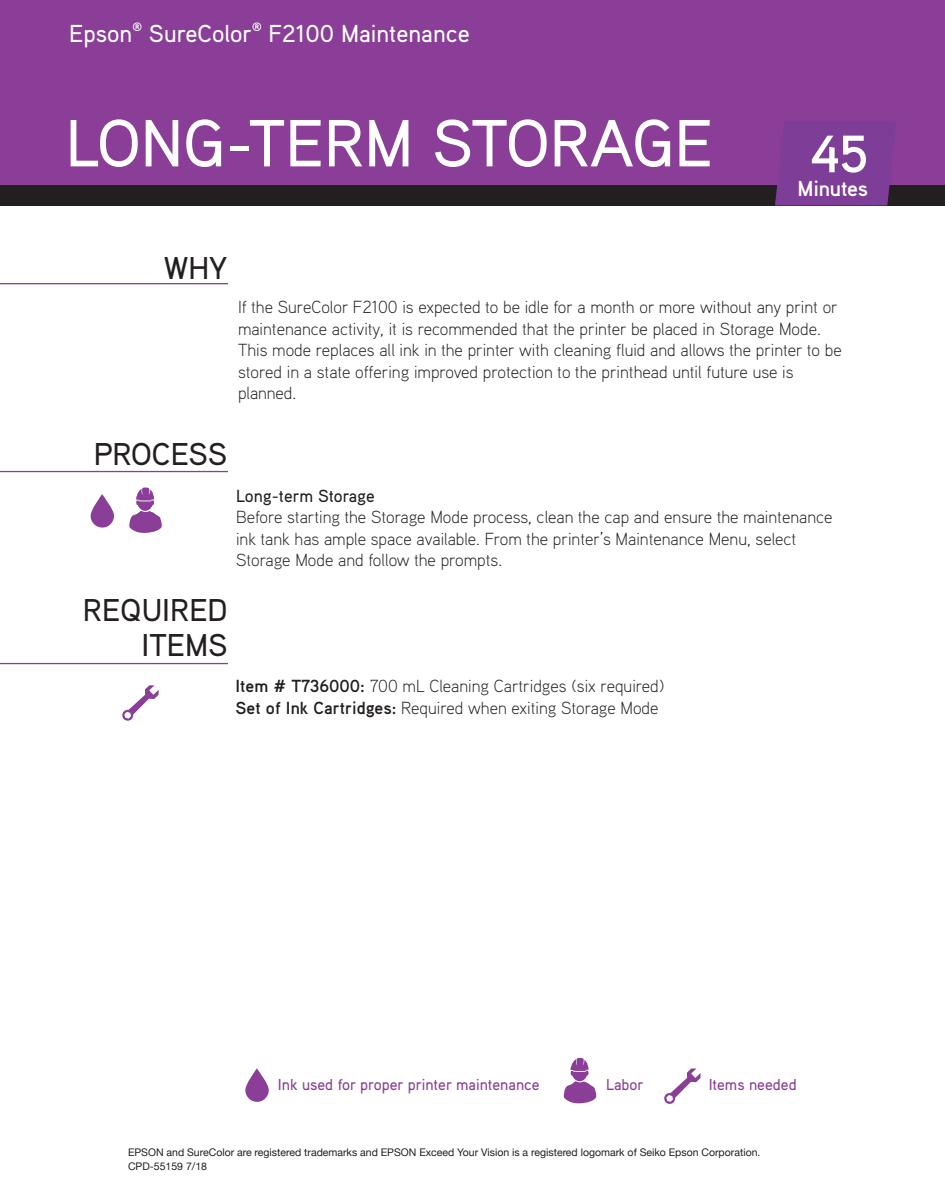
<style>
.page{position:relative;width:945px;height:1197px;background:#fff}
.page>*{position:absolute;margin:0;border:0;box-sizing:border-box;transform-origin:0 0}
.t1{font:500 66.5px "Aaux Pro OT";color:#fff}
.t2{font:700 52.5px "Aaux Pro OT";color:#fff}
.t3{font:500 31.5px/35px "Aaux Pro OT";color:#231f20;text-align:right}
.t4{font:500 24.5px "Aaux Pro OT";color:#fff}
.t5{font:700 21.53px "Aaux Pro OT";letter-spacing:-.01em;color:#fff}
.t6{font:300 17.5px/21.5px "Aaux Pro OT";color:#231f20}
.t7{font:500 17.5px "Aaux Pro OT";color:#231f20}
.t8{font:500 15.75px "Aaux Pro OT";color:#8a3e97}
.t9{font:10.5px/14px "Helvetica Neue";color:#231f20}
.s1{font-weight:700}
</style>
<div class="page">
<div style="left:0;top:0;width:945px;height:186px;background:#8a3e97"></div>
<div style="left:0;top:185px;width:945px;height:20px;background:#231f20"></div>
<svg style="left:775px;top:121px;width:122px;height:85px"></svg>
<hr style="left:0;top:283px;width:228px;height:1px;background:#8a3e97">
<hr style="left:0;top:471px;width:228px;height:1px;background:#8a3e97">
<hr style="left:0;top:663px;width:228px;height:1px;background:#8a3e97">
<svg style="left:122px;top:685px;width:37px;height:36px"></svg>
<svg style="left:245px;top:1068px;width:24px;height:34px"></svg>
<svg style="left:563px;top:1058px;width:34px;height:46px"></svg>
<svg style="left:664px;top:1069px;width:37px;height:35px"></svg>
<svg style="left:129px;top:487px;width:33px;height:46px"></svg>
<svg style="left:91px;top:494px;width:23px;height:34px"></svg>
<h3 class="t4" style="left:69px;top:18px;width:402px">Epson<sup>®</sup> SureColor<sup>®</sup> F2100 Maintenance</h3>
<h1 class="t1" style="left:66px;top:101px;width:649px">LONG-TERM STORAGE</h1>
<h3 class="t3" style="left:164px;top:250px;width:65px">WHY</h3>
<h2 class="t2" style="left:810px;top:120px;width:59px">45</h2>
<p class="t5" style="left:798px;top:174px;width:72px">Minutes</p>
<p class="t6" style="left:238px;top:296px;width:605px">If the SureColor F2100 is expected to be idle for a month or more without any print or maintenance activity, it is recommended that the printer be placed in Storage Mode.<br>This mode replaces all ink in the printer with cleaning fluid and allows the printer to be stored in a state offering improved protection to the printhead until future use is planned.</p>
<h3 class="t3" style="left:94px;top:436px;width:135px">PROCESS</h3>
<p class="t7" style="left:236px;top:484px;width:140px">Long-term Storage</p>
<p class="t6" style="left:236px;top:506px;width:598px">Before starting the Storage Mode process, clean the cap and ensure the maintenance ink tank has ample space available. From the printer’s Maintenance Menu, select<br>Storage Mode and follow the prompts.</p>
<h3 class="t3" style="left:83px;top:592px;width:146px">REQUIRED<br>ITEMS</h3>
<p class="t6" style="left:236px;top:675px;width:430px"><span class="s1">Item # T736000:</span> 700 mL Cleaning Cartridges (six required)<br><span class="s1">Set of Ink Cartridges:</span> Required when exiting Storage Mode</p>
<p class="t8" style="left:278px;top:1074px;width:263px">Ink used for proper printer maintenance</p>
<p class="t8" style="left:606px;top:1074px;width:39px">Labor</p>
<p class="t8" style="left:709px;top:1075px;width:90px">Items needed</p>
<p class="t9" style="left:128px;top:1146px;width:634px">EPSON and SureColor are registered trademarks and EPSON Exceed Your Vision is a registered logomark of Seiko Epson Corporation.<br>CPD-55159 7/18</p>
</div>
